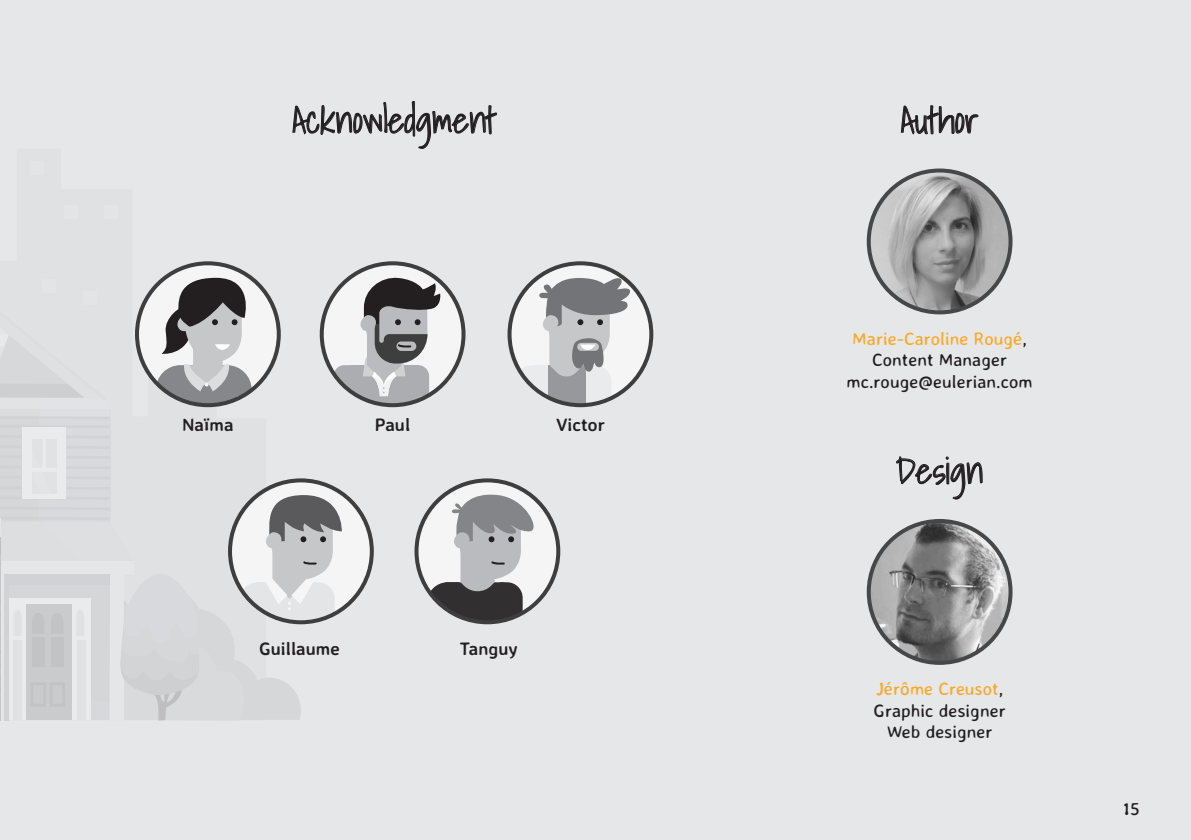
<style>
.page{position:relative;width:1191px;height:840px;background:#fff}
.page>*{position:absolute;margin:0;border:0;box-sizing:border-box;transform-origin:0 0}
.Style_de_paragraphe{font:300 36px "Shadows Into";color:#231f20}
.t1{font:18px/21.6px "Averia Sans Libre";color:#231f20}
.t2{font:700 18px "Averia Sans Libre";color:#231f20}
.t3{font:18px "Averia Sans Libre";color:#faa92a}
.s1{color:#231f20}
.s2{color:#faa92a}
</style>
<div class="page">
<div style="left:0;top:0;width:1191px;height:839px;background:#e6e7e9"></div>
<div style="left:0;top:409px;width:39px;height:112px;background:#d5d7d9"></div>
<hr style="left:0;top:424px;width:110px;height:4px;background:#d2d3d6">
<div style="left:22px;top:426px;width:44px;height:72px;background:#eaebed"></div>
<svg style="left:0;top:335px;width:111px;height:92px"></svg>
<svg style="left:901px;top:105px;width:77px;height:29px"></svg>
<svg style="left:292px;top:101px;width:205px;height:47px"></svg>
<svg style="left:896px;top:456px;width:86px;height:43px"></svg>
<img style="left:868px;top:170px;width:142px;height:142px;border-radius:71px">
<div style="left:866px;top:168px;width:146px;height:146px;border:4px solid #454849;border-radius:50%"></div>
<img style="left:868px;top:520px;width:142px;height:142px;border-radius:71px">
<div style="left:866px;top:518px;width:146px;height:146px;border:4px solid #454849;border-radius:50%"></div>
<svg style="left:137px;top:263px;width:142px;height:142px;fill:#f5f5f6"></svg>
<svg style="left:156px;top:278px;width:99px;height:127px"></svg>
<div style="left:135px;top:261px;width:146px;height:146px;border:4px solid #3e3e3f;border-radius:50%"></div>
<svg style="left:322px;top:263px;width:141px;height:142px;fill:#f5f5f6"></svg>
<svg style="left:333px;top:276px;width:109px;height:129px"></svg>
<div style="left:320px;top:261px;width:145px;height:146px;border:4px solid #3e3e3f;border-radius:50%"></div>
<svg style="left:509px;top:263px;width:142px;height:142px;fill:#f5f5f6"></svg>
<svg style="left:512px;top:275px;width:118px;height:130px"></svg>
<div style="left:507px;top:261px;width:146px;height:146px;border:4px solid #3e3e3f;border-radius:50%"></div>
<div style="left:230px;top:480px;width:142px;height:142px;background:#f5f5f6;border-radius:50%"></div>
<svg style="left:0;top:433px;width:343px;height:287px"></svg>
<div style="left:228px;top:478px;width:146px;height:146px;border:4px solid #3e3e3f;border-radius:50%"></div>
<svg style="left:416px;top:480px;width:142px;height:142px;fill:#f5f5f6"></svg>
<svg style="left:427px;top:491px;width:113px;height:131px"></svg>
<div style="left:414px;top:478px;width:146px;height:146px;border:4px solid #3e3e3f;border-radius:50%"></div>
<p class="Style_de_paragraphe" style="left:292px;top:91px;width:206px">Acknowledgment</p>
<p class="Style_de_paragraphe" style="left:900px;top:91px;width:80px">Author</p>
<p class="t2" style="left:182px;top:413px;width:53px">Naïma</p>
<p class="t2" style="left:375px;top:413px;width:37px">Paul</p>
<p class="t2" style="left:556px;top:413px;width:50px">Victor</p>
<p class="t2" style="left:259px;top:637px;width:82px">Guillaume</p>
<p class="t2" style="left:460px;top:637px;width:59px">Tanguy</p>
<p class="t3" style="left:852px;top:327px;width:176px">Marie-Caroline Rougé<span class="s1">,</span></p>
<p class="t1" style="left:872px;top:349px;width:136px">Content Manager</p>
<p class="t1" style="left:846px;top:370px;width:188px">mc.rouge@eulerian.com</p>
<p class="Style_de_paragraphe" style="left:895px;top:441px;width:89px">Design</p>
<p class="t1" style="left:873px;top:677px;width:134px"><span class="s2">Jérôme Creusot</span>,<br>Graphic designer</p>
<p class="t1" style="left:886px;top:720px;width:107px">Web designer</p>
<p class="t1" style="left:1123px;top:797px;width:18px">15</p>
</div>
